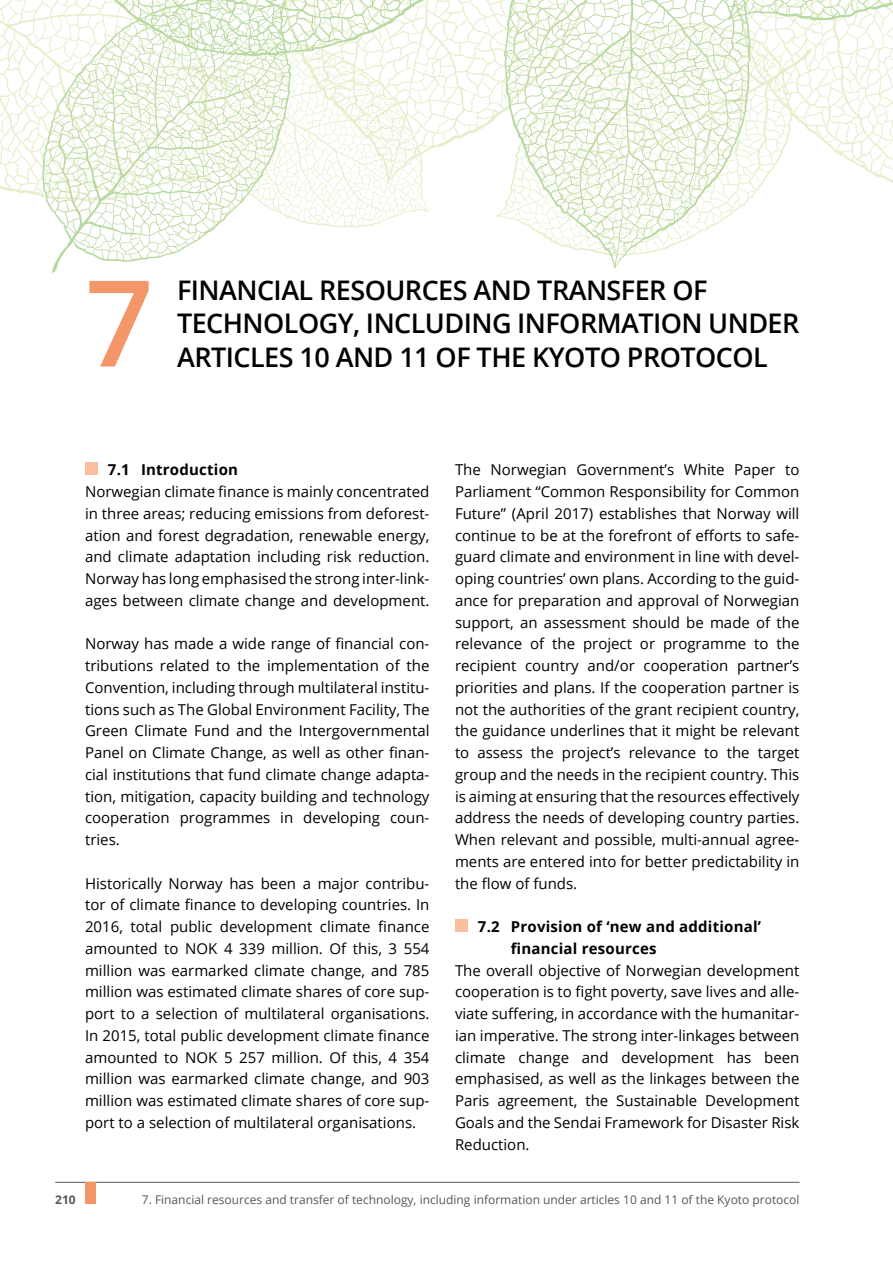
<style>
.page{position:relative;width:893px;height:1263px;background:#fff}
.page>*{position:absolute;margin:0;border:0;box-sizing:border-box;transform-origin:0 0}
.t1{font:600 120px "Open Sans";color:#f39769}
.t2{font:600 27px/33px "Open Sans";letter-spacing:-.02em;color:#000}
.Normal--start{font:15px/21.8px "Open Sans";color:#000;text-align:justify}
.t3{font:700 15px/21.8px "Open Sans";letter-spacing:.015em;color:#000}
.t4{font:12px "Open Sans";color:#575756}
.t5{font:700 12px "Open Sans";color:#575756}
</style>
<div class="page">
<hr style="left:55px;top:1182px;width:744px;height:1px;background:#575756">
<div style="left:85px;top:1183px;width:10px;height:21px;background:#f39769"></div>
<svg style="left:0;top:0;width:893px;height:273px"></svg>
<div style="left:85px;top:462px;width:13px;height:13px;background:#f9be9d"></div>
<div style="left:455px;top:919px;width:13px;height:13px;background:#f9be9d"></div>
<p class="t1" style="left:85px;top:241px;width:70px">7</p>
<p class="t2" style="left:177px;top:274px;width:624px">FINANCIAL RESOURCES AND TRANSFER OF<br>TECHNOLOGY, INCLUDING INFORMATION UNDER<br>ARTICLES 10 AND 11 OF THE KYOTO PROTOCOL</p>
<p class="t3" style="left:108px;top:459px;width:132px">7.1 Introduction</p>
<p class="Normal--start" style="left:85px;top:480px;width:346px">Norwegian climate finance is mainly concentrated in three areas; reducing emissions from deforest&shy;ation and forest degradation, renewable energy, and climate adaptation including risk reduction.<br>Norway has long emphasised the strong inter-link&shy;ages between climate change and development.</p>
<p class="Normal--start" style="left:85px;top:633px;width:346px">Norway has made a wide range of financial con&shy;tributions related to the implementation of the Convention, including through multilateral institu&shy;tions such as The Global Environment Facility, The Green Climate Fund and the Intergovernmental Panel on Climate Change, as well as other finan&shy;cial institutions that fund climate change adapta&shy;tion, mitigation, capacity building and technology cooperation programmes in developing coun&shy;tries.</p>
<p class="Normal--start" style="left:85px;top:872px;width:346px">Historically Norway has been a major contribu&shy;tor of climate finance to developing countries. In 2016, total public development climate finance amounted to NOK 4 339 million. Of this, 3 554 million was earmarked climate change, and 785 million was estimated climate shares of core sup&shy;port to a selection of multilateral organisations.<br>In 2015, total public development climate finance amounted to NOK 5 257 million. Of this, 4 354 million was earmarked climate change, and 903 million was estimated climate shares of core sup&shy;port to a selection of multilateral organisations.</p>
<p class="Normal--start" style="left:455px;top:459px;width:346px">The Norwegian Government’s White Paper to Parliament “Common Responsibility for Common Future” (April 2017) establishes that Norway will continue to be at the forefront of efforts to safe&shy;guard climate and environment in line with devel&shy;oping countries’ own plans. According to the guid&shy;ance for preparation and approval of Norwegian support, an assessment should be made of the relevance of the project or programme to the recipient country and/or cooperation partner’s priorities and plans. If the cooperation partner is not the authorities of the grant recipient country, the guidance underlines that it might be relevant to assess the project’s relevance to the target group and the needs in the recipient country. This is aiming at ensuring that the resources effectively address the needs of developing country parties.<br>When relevant and possible, multi-annual agree&shy;ments are entered into for better predictability in the flow of funds.</p>
<p class="t3" style="left:511px;top:915px;width:252px;text-indent:-33px">7.2 Provision of ‘new and additional’ financial resources</p>
<p class="Normal--start" style="left:455px;top:959px;width:346px">The overall objective of Norwegian development cooperation is to fight poverty, save lives and alle&shy;viate suffering, in accordance with the humanitar&shy;ian imperative. The strong inter-linkages between climate change and development has been emphasised, as well as the linkages between the Paris agreement, the Sustainable Development Goals and the Sendai Framework for Disaster Risk Reduction.</p>
<p class="t5" style="left:55px;top:1191px;width:22px">210</p>
<p class="t4" style="left:142px;top:1191px;width:659px">7. Financial resources and transfer of technology, including information under articles 10 and 11 of the Kyoto protocol</p>
</div>
